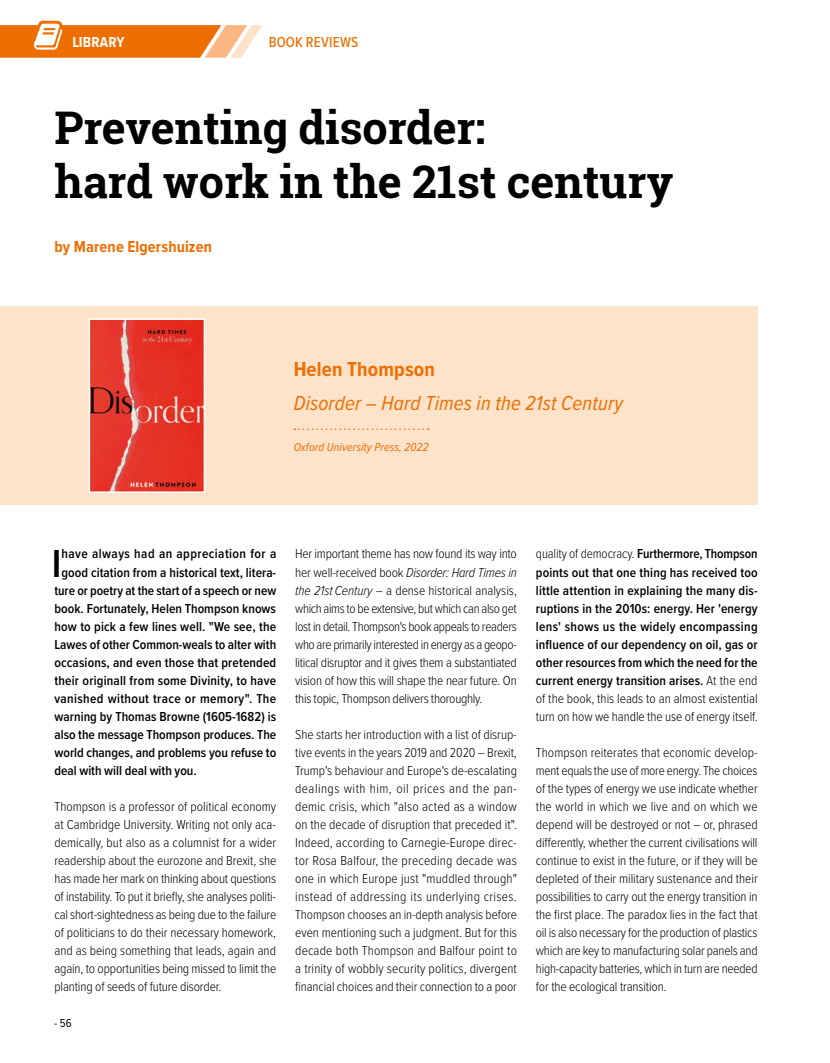
<style>
.page{position:relative;width:830px;height:1063px;background:#fff}
.page>*{position:absolute;margin:0;border:0;box-sizing:border-box;transform-origin:0 0}
.TITRES{font:700 45px/54px "Roboto Slab";letter-spacing:-.005em;color:#000}
.TEXTE{font:600 40.5px "Proxima Nova Cond";color:#000}
.LEAD_LIBRARY_TITLE{font:italic 21px "Proxima Nova Cond";letter-spacing:.01em;color:#ef6e00}
.LEAD_LIBRARY{font:700 21px "Proxima Nova Cond";letter-spacing:.01em;color:#ef6e00}
.AUTHORS_ONLY_-_LIBRARY{font:700 16.5px "Proxima Nova Cond";letter-spacing:.01em;color:#ef6e00}
.t1{font:500 15px "Proxima Nova Cond";letter-spacing:.01em;color:#ef6e00}
.t2{font:700 15px "Proxima Nova Cond";letter-spacing:.01em;color:#fff}
.TEXTE-2{font:300 13.5px/18px "Proxima Nova Cond";letter-spacing:-.01em;color:#000;text-align:justify}
.TEXTE-3{font:600 13.5px/18px "Proxima Nova Cond";letter-spacing:.005em;color:#000;text-align:justify}
.TEXTE-4{font:600 13.5px "Proxima Nova Cond";letter-spacing:.025em;color:#000}
.TEXTE-5{font:600 13.5px "Proxima Nova Cond";letter-spacing:.03em;color:#000}
.LEAD_LIBRARY_EDITOR___YEAR{font:italic 12px "Proxima Nova Cond";letter-spacing:.01em;color:#ef6e00}
.t3{font:12px "Proxima Nova Cond";color:#000}
.s1{font-style:italic}
.s2{font-weight:300}
</style>
<div class="page">
<div style="left:0;top:306px;width:757px;height:198px;background:#fde3ca"></div>
<svg style="left:294px;top:428px;width:134px;height:2px"></svg>
<img style="left:92px;top:321px;width:110px;height:169px">
<div style="left:89px;top:318px;width:116px;height:175px;border:2px solid #fff"></div>
<svg style="left:0;top:20px;width:262px;height:38px"></svg>
<p class="t2" style="left:72px;top:31px;width:54px">LIBRARY</p>
<p class="t1" style="left:268px;top:31px;width:91px">BOOK REVIEWS</p>
<p class="TITRES" style="left:54px;top:100px;width:620px">Preventing disorder:<br>hard work in the 21st century</p>
<p class="AUTHORS_ONLY_-_LIBRARY" style="left:54px;top:235px;width:159px">by Marene Elgershuizen</p>
<p class="LEAD_LIBRARY" style="left:293px;top:354px;width:143px">Helen Thompson</p>
<p class="LEAD_LIBRARY_TITLE" style="left:293px;top:387px;width:331px">Disorder – Hard Times in the 21st Century</p>
<p class="LEAD_LIBRARY_EDITOR___YEAR" style="left:293px;top:438px;width:136px">Oxford University Press, 2022</p>
<p class="TEXTE" style="left:52px;top:533px;width:11px">I</p>
<p class="TEXTE-5" style="left:61px;top:544px;width:216px">have always had an appreciation for a</p>
<p class="TEXTE-3" style="left:61px;top:563px;width:216px">good citation from a historical text, litera-</p>
<p class="TEXTE-3" style="left:54px;top:581px;width:223px">ture or poetry at the start of a speech or new</p>
<p class="TEXTE-3" style="left:54px;top:599px;width:223px">book. Fortunately, Helen Thompson knows</p>
<p class="TEXTE-3" style="left:54px;top:617px;width:223px">how to pick a few lines well. "We see, the</p>
<p class="TEXTE-3" style="left:54px;top:635px;width:223px">Lawes of other Common-weals to alter with</p>
<p class="TEXTE-3" style="left:54px;top:653px;width:223px">occasions, and even those that pretended</p>
<p class="TEXTE-3" style="left:54px;top:671px;width:223px">their originall from some Divinity, to have</p>
<p class="TEXTE-4" style="left:54px;top:688px;width:223px">vanished without trace or memory". The</p>
<p class="TEXTE-3" style="left:54px;top:707px;width:223px">warning by Thomas Browne (1605-1682) is</p>
<p class="TEXTE-3" style="left:54px;top:725px;width:223px">also the message Thompson produces. The</p>
<p class="TEXTE-3" style="left:54px;top:743px;width:223px">world changes, and problems you refuse to</p>
<p class="TEXTE-3" style="left:54px;top:761px;width:144px">deal with will deal with you.</p>
<p class="TEXTE-2" style="left:54px;top:797px;width:223px">Thompson is a professor of political economy at Cambridge University. Writing not only aca&shy;demically, but also as a columnist for a wider readership about the eurozone and Brexit, she has made her mark on thinking about questions of instability. To put it briefly, she analyses politi&shy;cal short-sightedness as being due to the failure of politicians to do their necessary homework, and as being something that leads, again and again, to opportunities being missed to limit the planting of seeds of future disorder.</p>
<p class="t3" style="left:54px;top:1014px;width:19px">- 56</p>
<p class="TEXTE-2" style="left:295px;top:544px;width:223px">Her important theme has now found its way into her well-received book <span class="s1">Disorder: Hard Times in the 21st Century</span> – a dense historical analysis, which aims to be extensive, but which can also get lost in detail. Thompson's book appeals to readers who are primarily interested in energy as a geopo&shy;litical disruptor and it gives them a substantiated vision of how this will shape the near future. On this topic, Thompson delivers thoroughly.</p>
<p class="TEXTE-2" style="left:295px;top:724px;width:223px">She starts her introduction with a list of disrup&shy;tive events in the years 2019 and 2020 – Brexit, Trump's behaviour and Europe's de-escalating dealings with him, oil prices and the pan&shy;demic crisis, which "also acted as a window on the decade of disruption that preceded it".<br>Indeed, according to Carnegie-Europe direc&shy;tor Rosa Balfour, the preceding decade was one in which Europe just "muddled through" instead of addressing its underlying crises.<br>Thompson chooses an in-depth analysis before even mentioning such a judgment. But for this decade both Thompson and Balfour point to a trinity of wobbly security politics, divergent financial choices and their connection to a poor</p>
<p class="TEXTE-3" style="left:535px;top:545px;width:223px"><span class="s2">quality of democracy.</span> Furthermore, Thompson points out that one thing has received too little attention in explaining the many dis&shy;ruptions in the 2010s: energy. Her 'energy lens' shows us the widely encompassing influence of our dependency on oil, gas or other resources from which the need for the current energy transition arises. <span class="s2">At the end of the book, this leads to an almost existential turn on how we handle the use of energy itself.</span></p>
<p class="TEXTE-2" style="left:535px;top:742px;width:223px">Thompson reiterates that economic develop&shy;ment equals the use of more energy. The choices of the types of energy we use indicate whether the world in which we live and on which we depend will be destroyed or not – or, phrased differently, whether the current civilisations will continue to exist in the future, or if they will be depleted of their military sustenance and their possibilities to carry out the energy transition in the first place. The paradox lies in the fact that oil is also necessary for the production of plastics which are key to manufacturing solar panels and high-capacity batteries, which in turn are needed for the ecological transition.</p>
</div>
